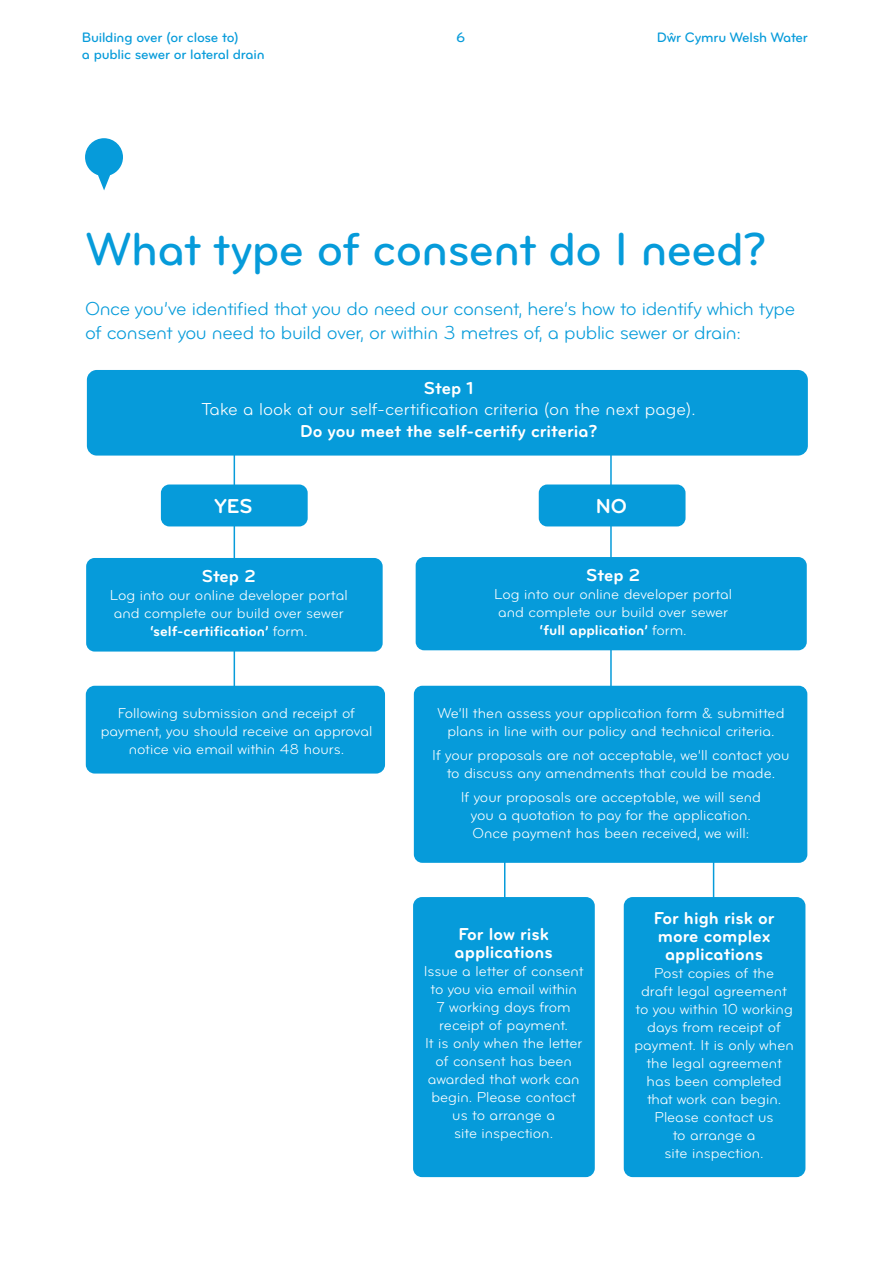
<style>
.page{position:relative;width:893px;height:1263px;background:#fff}
.page>*{position:absolute;margin:0;border:0;box-sizing:border-box;transform-origin:0 0}
.page_header{font:48px "Bryant Pro Medium Alternate";letter-spacing:-.015em;color:#069bda}
.t1{font:21px "Bryant Pro Bold Alternate";color:#fff}
.body_copy_white{font:19.5px/23.4px "Bryant Pro Regular Alternate";letter-spacing:-.02em;color:#069bda}
.t2{font:18px/21.6px "Bryant Pro Regular Alternate";color:#fff;text-align:center}
.t3{font:18px/18px "Bryant Pro Bold Alternate";color:#fff;text-align:center}
.t4{font:15px/18px "Bryant Pro Regular Alternate";color:#fff;text-align:center}
.t5{font:14.25px "Bryant Pro Medium Alternate";letter-spacing:-.015em;color:#069bda}
.s1{font-family:"Bryant Pro Bold Alternate"}
</style>
<div class="page">
<hr style="left:234px;top:445px;width:1px;height:302px;background:#069bda">
<hr style="left:610px;top:445px;width:2px;height:302px;background:#069bda">
<hr style="left:504px;top:841px;width:1px;height:302px;background:#069bda">
<hr style="left:713px;top:841px;width:1px;height:302px;background:#069bda">
<div style="left:86px;top:558px;width:297px;height:93px;background:#069bda;border-radius:8px"></div>
<div style="left:161px;top:484px;width:147px;height:42px;background:#069bda;border-radius:8px"></div>
<div style="left:86px;top:686px;width:299px;height:87px;background:#069bda;border-radius:9px"></div>
<div style="left:539px;top:484px;width:146px;height:42px;background:#069bda;border-radius:8px"></div>
<div style="left:413px;top:897px;width:182px;height:280px;background:#069bda;border-radius:9px"></div>
<div style="left:624px;top:897px;width:181px;height:280px;background:#069bda;border-radius:9px"></div>
<div style="left:414px;top:686px;width:393px;height:177px;background:#069bda;border-radius:8px"></div>
<div style="left:87px;top:370px;width:721px;height:86px;background:#069bda;border-radius:10px"></div>
<div style="left:416px;top:557px;width:391px;height:93px;background:#069bda;border-radius:8px"></div>
<svg style="left:85px;top:138px;width:38px;height:52px"></svg>
<p class="t5" style="left:82px;top:30px;width:159px">Building over (or close to)</p>
<p class="t5" style="left:456px;top:29px;width:11px">6</p>
<p class="t5" style="left:657px;top:30px;width:152px">Dŵr Cymru Welsh Water</p>
<p class="t5" style="left:82px;top:47px;width:184px">a public sewer or lateral drain</p>
<p class="page_header" style="left:85px;top:224px;width:683px">What type of consent do I need?</p>
<p class="body_copy_white" style="left:85px;top:298px;width:712px">Once you’ve identified that you do need our consent, here’s how to identify which type of consent you need to build over, or within 3 metres of, a public sewer or drain:</p>
<p class="t2" style="left:202px;top:378px;width:496px"><span class="s1">Step 1<br></span>Take a look at our self-certification criteria (on the next page).<br><span class="s1">Do you meet the self-certify criteria?</span></p>
<p class="t1" style="left:215px;top:495px;width:39px">YES</p>
<p class="t1" style="left:596px;top:495px;width:33px">NO</p>
<p class="t3" style="left:202px;top:567px;width:55px">Step 2</p>
<p class="t4" style="left:110px;top:586px;width:239px">Log into our online developer portal and complete our build over sewer <span class="s1">‘self-certification’</span> form.</p>
<p class="t4" style="left:101px;top:705px;width:273px">Following submission and receipt of payment, you should receive an approval notice via email within 48 hours.</p>
<p class="t3" style="left:586px;top:566px;width:55px">Step 2</p>
<p class="t4" style="left:494px;top:585px;width:239px">Log into our online developer portal and complete our build over sewer <span class="s1">‘full application’</span> form.</p>
<p class="t4" style="left:437px;top:705px;width:349px">We’ll then assess your application form &amp; submitted plans in line with our policy and technical criteria.</p>
<p class="t4" style="left:432px;top:747px;width:359px">If your proposals are not acceptable, we’ll contact you to discuss any amendments that could be made.</p>
<p class="t4" style="left:461px;top:789px;width:302px">If your proposals are acceptable, we will send you a quotation to pay for the application.<br>Once payment has been received, we will:</p>
<p class="t3" style="left:455px;top:925px;width:100px;text-align:left">For low risk applications</p>
<p class="t4" style="left:424px;top:962px;width:162px">Issue a letter of consent to you via email within<br>7 working days from receipt of payment.<br>It is only when the letter of consent has been awarded that work can begin. Please contact us to arrange a<br>site inspection.</p>
<p class="t3" style="left:654px;top:910px;width:122px">For high risk or more complex applications</p>
<p class="t4" style="left:634px;top:964px;width:161px">Post copies of the<br>draft legal agreement to you within 10 working days from receipt of payment. It is only when the legal agreement has been completed that work can begin.<br>Please contact us<br>to arrange a<br>site inspection.</p>
</div>
